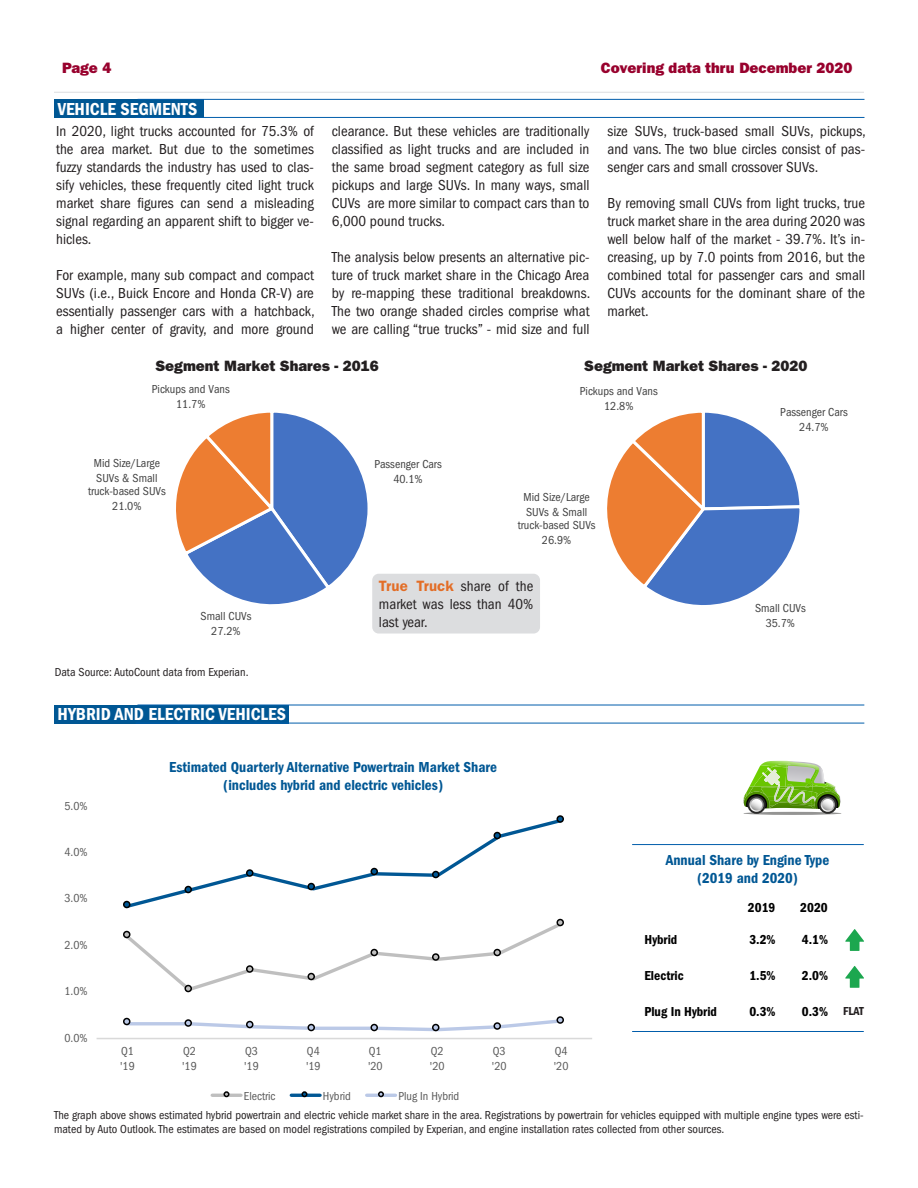
<style>
.page{position:relative;width:918px;height:1188px;background:#fff}
.page>*{position:absolute;margin:0;border:0;box-sizing:border-box;transform-origin:0 0}
.Graph_and_table_head{font:18px "ITC Franklin Gothic Std Dm Cd";color:#fff}
.Body{font:condensed 15px/18px "ITC Franklin Gothic Std";color:#231f20;text-align:justify}
.Graph_and_table_head-2{font:15px "ITC Franklin Gothic Std Dm Cd";color:#005794}
.Graph_and_Table_Head{font:15px "ITC Franklin Gothic Std Hvy";color:#231f20}
.t1{font:15px "ITC Franklin Gothic Std Hvy";color:#98012d}
.t2{font:13.5px "ITC Franklin Gothic Std Dm Cd";color:#000}
.Body-2{font:condensed 12px/14.4px "ITC Franklin Gothic Std";color:#231f20}
.t3{font:condensed 12px/15px "ITC Franklin Gothic Std";color:#404040;text-align:center}
.t4{font:condensed 12px/15px "ITC Franklin Gothic Std";color:#595959}
.t5{font:12px "ITC Franklin Gothic Std Dm Cd";color:#231f20}
.s1{font-weight:600;font-stretch:normal;color:#e36d26}
</style>
<div class="page">
<svg style="left:176px;top:412px;width:192px;height:193px"></svg>
<svg style="left:607px;top:412px;width:193px;height:193px"></svg>
<hr style="left:54px;top:92px;width:810px;height:1px;background:#dcdddf">
<hr style="left:97px;top:1038px;width:495px;height:1px;background:#d9d9d9">
<svg style="left:123px;top:919px;width:441px;height:74px"></svg>
<div style="left:556px;top:919px;width:8px;height:7px;border:2px solid #000;border-radius:50%"></div>
<svg style="left:123px;top:816px;width:441px;height:93px"></svg>
<div style="left:556px;top:815px;width:8px;height:8px;border:2px solid #000;border-radius:50%"></div>
<div style="left:123px;top:1018px;width:7px;height:7px;border:2px solid #000;border-radius:50%"></div>
<svg style="left:124px;top:1017px;width:440px;height:15px"></svg>
<div style="left:556px;top:1016px;width:8px;height:8px;border:2px solid #000;border-radius:50%"></div>
<hr style="left:212px;top:1094px;width:29px;height:3px;background:#bfbfbf">
<svg style="left:224px;top:1091px;width:6px;height:6px"></svg>
<hr style="left:291px;top:1094px;width:29px;height:3px;background:#005794">
<svg style="left:302px;top:1091px;width:6px;height:6px"></svg>
<hr style="left:367px;top:1094px;width:29px;height:3px;background:#bbc9e7">
<svg style="left:378px;top:1091px;width:6px;height:6px"></svg>
<div style="left:54px;top:99px;width:150px;height:19px;background:#005794"></div>
<hr style="left:138px;top:99px;width:726px;height:1px;background:#015dab">
<hr style="left:136px;top:117px;width:728px;height:1px;background:#015dab">
<div style="left:54px;top:705px;width:235px;height:18px;background:#005794"></div>
<hr style="left:137px;top:705px;width:727px;height:1px;background:#015dab">
<hr style="left:136px;top:723px;width:728px;height:1px;background:#015dab">
<hr style="left:743px;top:812px;width:99px;height:3px;background:#949493;border-radius:50%">
<svg style="left:819px;top:795px;width:18px;height:19px"></svg>
<svg style="left:747px;top:795px;width:19px;height:19px"></svg>
<svg style="left:743px;top:761px;width:98px;height:51px"></svg>
<img style="left:790px;top:803px;width:21px;height:3px">
<svg style="left:845px;top:929px;width:19px;height:22px"></svg>
<svg style="left:845px;top:966px;width:19px;height:22px"></svg>
<hr style="left:632px;top:844px;width:232px;height:1px;background:#015dab">
<hr style="left:632px;top:1031px;width:232px;height:1px;background:#015dab">
<div style="left:372px;top:574px;width:168px;height:60px;background:#dcdddf;border-radius:6px"></div>
<p class="t1" style="left:62px;top:59px;width:51px">Page 4</p>
<p class="t1" style="left:601px;top:59px;width:253px">Covering data thru December 2020</p>
<p class="Graph_and_table_head" style="left:58px;top:98px;width:141px">VEHICLE SEGMENTS</p>
<p class="Body" style="left:56px;top:122px;width:259px">In 2020, light trucks accounted for 75.3% of the area market. But due to the sometimes fuzzy standards the industry has used to clas&shy;sify vehicles, these frequently cited light truck market share figures can send a misleading signal regarding an apparent shift to bigger ve&shy;hicles.</p>
<p class="Body" style="left:56px;top:266px;width:260px">For example, many sub compact and compact SUVs (i.e., Buick Encore and Honda CR-V) are essentially passenger cars with a hatchback, a higher center of gravity, and more ground</p>
<p class="Body" style="left:332px;top:122px;width:259px">clearance. But these vehicles are traditionally classified as light trucks and are included in the same broad segment category as full size pickups and large SUVs. In many ways, small CUVs are more similar to compact cars than to 6,000 pound trucks.</p>
<p class="Body" style="left:332px;top:248px;width:260px">The analysis below presents an alternative pic&shy;ture of truck market share in the Chicago Area by re-mapping these traditional breakdowns.<br>The two orange shaded circles comprise what we are calling “true trucks” - mid size and full</p>
<p class="Body" style="left:607px;top:122px;width:260px">size SUVs, truck-based small SUVs, pickups, and vans. The two blue circles consist of pas&shy;senger cars and small crossover SUVs.</p>
<p class="Body" style="left:607px;top:194px;width:259px">By removing small CUVs from light trucks, true truck market share in the area during 2020 was well below half of the market - 39.7%. It’s in&shy;creasing, up by 7.0 points from 2016, but the combined total for passenger cars and small CUVs accounts for the dominant share of the market.</p>
<p class="Graph_and_Table_Head" style="left:155px;top:357px;width:225px">Segment Market Shares - 2016</p>
<p class="Graph_and_Table_Head" style="left:584px;top:357px;width:225px">Segment Market Shares - 2020</p>
<p class="t3" style="left:152px;top:382px;width:79px">Pickups and Vans<br>11.7%</p>
<p class="t3" style="left:94px;top:455px;width:68px;text-align:left">Mid Size/Large<br>SUVs &amp; Small</p>
<p class="t3" style="left:88px;top:484px;width:79px">truck-based SUVs<br>21.0%</p>
<p class="t3" style="left:201px;top:608px;width:52px">Small CUVs<br>27.2%</p>
<p class="Body-2" style="left:55px;top:665px;width:195px">Data Source: AutoCount data from Experian.</p>
<p class="Graph_and_table_head" style="left:58px;top:704px;width:230px">HYBRID AND ELECTRIC VEHICLES</p>
<p class="t3" style="left:374px;top:457px;width:69px">Passenger Cars<br>40.1%</p>
<p class="t3" style="left:580px;top:384px;width:79px">Pickups and Vans<br>12.8%</p>
<p class="t3" style="left:524px;top:489px;width:68px;text-align:left">Mid Size/Large<br>SUVs &amp; Small</p>
<p class="t3" style="left:518px;top:518px;width:79px">truck-based SUVs<br>26.9%</p>
<p class="Body" style="left:379px;top:577px;width:156px"><span class="s1">True Truck</span> share of the market was less than 40% last year.</p>
<p class="t4" style="left:64px;top:798px;width:25px">5.0%</p>
<p class="Graph_and_table_head-2" style="left:169px;top:758px;width:329px">Estimated Quarterly Alternative Powertrain Market Share</p>
<p class="Graph_and_table_head-2" style="left:223px;top:776px;width:221px">(includes hybrid and electric vehicles)</p>
<p class="t3" style="left:780px;top:404px;width:69px">Passenger Cars<br>24.7%</p>
<p class="t3" style="left:755px;top:601px;width:52px">Small CUVs<br>35.7%</p>
<p class="t4" style="left:64px;top:845px;width:25px">4.0%</p>
<p class="t4" style="left:64px;top:891px;width:25px">3.0%</p>
<p class="t4" style="left:64px;top:938px;width:25px">2.0%</p>
<p class="t4" style="left:64px;top:984px;width:25px">1.0%</p>
<p class="t4" style="left:64px;top:1030px;width:25px">0.0%</p>
<p class="t4" style="left:120px;top:1043px;width:16px">Q1 '19</p>
<p class="t4" style="left:182px;top:1043px;width:16px">Q2 '19</p>
<p class="t4" style="left:244px;top:1043px;width:16px">Q3 '19</p>
<p class="t4" style="left:306px;top:1043px;width:16px">Q4 '19</p>
<p class="t4" style="left:368px;top:1043px;width:16px">Q1 '20</p>
<p class="t4" style="left:430px;top:1043px;width:16px">Q2 '20</p>
<p class="t4" style="left:492px;top:1043px;width:16px">Q3 '20</p>
<p class="t4" style="left:554px;top:1043px;width:16px">Q4 '20</p>
<p class="t4" style="left:244px;top:1088px;width:33px">Electric</p>
<p class="t4" style="left:323px;top:1088px;width:29px">Hybrid</p>
<p class="t4" style="left:398px;top:1088px;width:62px">Plug In Hybrid</p>
<p class="Graph_and_table_head-2" style="left:666px;top:852px;width:165px">Annual Share by Engine Type</p>
<p class="Graph_and_table_head-2" style="left:697px;top:870px;width:102px">(2019 and 2020)</p>
<p class="t2" style="left:748px;top:900px;width:29px">2019</p>
<p class="t2" style="left:800px;top:900px;width:29px">2020</p>
<p class="t2" style="left:645px;top:932px;width:34px">Hybrid</p>
<p class="t2" style="left:749px;top:932px;width:28px">3.2%</p>
<p class="t2" style="left:802px;top:932px;width:28px">4.1%</p>
<p class="t2" style="left:645px;top:968px;width:41px">Electric</p>
<p class="t2" style="left:749px;top:968px;width:28px">1.5%</p>
<p class="t2" style="left:802px;top:968px;width:28px">2.0%</p>
<p class="t2" style="left:645px;top:1004px;width:74px">Plug In Hybrid</p>
<p class="t2" style="left:749px;top:1004px;width:28px">0.3%</p>
<p class="t2" style="left:802px;top:1004px;width:28px">0.3%</p>
<p class="t5" style="left:843px;top:1004px;width:22px">FLAT</p>
<p class="Body-2" style="left:54px;top:1108px;width:811px">The graph above shows estimated hybrid powertrain and electric vehicle market share in the area. Registrations by powertrain for vehicles equipped with multiple engine types were esti&shy;mated by Auto Outlook. The estimates are based on model registrations compiled by Experian, and engine installation rates collected from other sources.</p>
</div>
